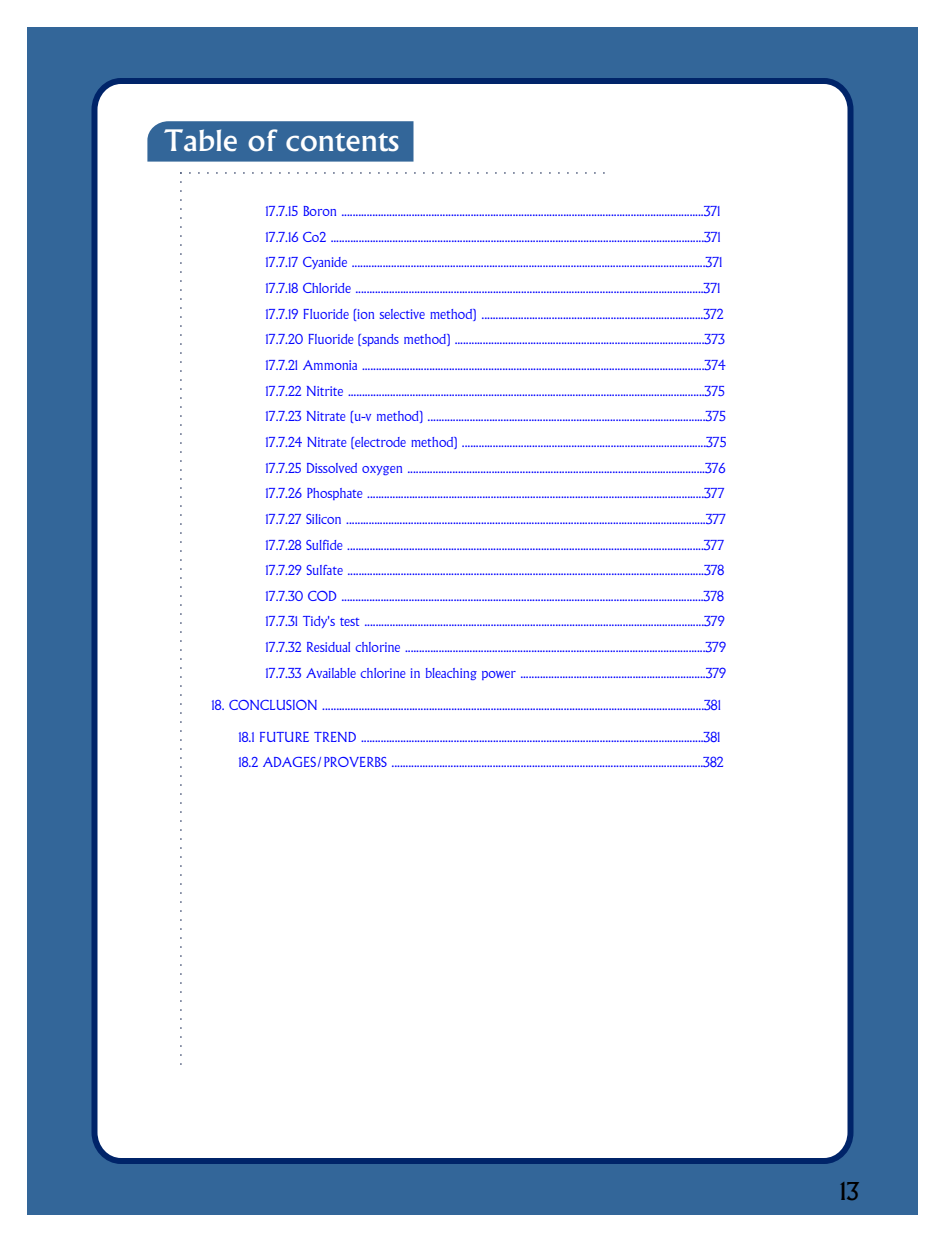
<style>
.page{position:relative;width:945px;height:1242px;background:#fff}
.page>*{position:absolute;margin:0;border:0;box-sizing:border-box;transform-origin:0 0}
.t1{font:500 28.2px "Albertus";color:#fff;scale:1.13 1}
.t2{font:24px "Albertus";color:#000}
.t3{font:13.5px/25.7px "Albertus MT Lt";color:#00f}
</style>
<div class="page">
<div style="left:27px;top:27px;width:891px;height:1188px;background:#369"></div>
<div style="left:92px;top:78px;width:762px;height:1086px;background:#fff;border:6px solid #002469;border-radius:28px"></div>
<div style="left:147px;top:121px;width:267px;height:41px;background:#369"></div>
<h1 class="t1" style="left:163px;top:129px;width:210px">Table of contents</h1>
<p class="t3" style="left:266px;top:199px;width:462px">17.7.15 Boron .................................................................................................................................371<br>17.7.16 Co2 .....................................................................................................................................371<br>17.7.17 Cyanide ..............................................................................................................................371<br>17.7.18 Chloride ............................................................................................................................371<br>17.7.19 Fluoride (ion selective method) ...............................................................................372<br>17.7.20 Fluoride (spands method) .........................................................................................373<br>17.7.21 Ammonia ..........................................................................................................................374<br>17.7.22 Nitrite ...............................................................................................................................375<br>17.7.23 Nitrate (u-v method) ...................................................................................................375<br>17.7.24 Nitrate (electrode method) .......................................................................................375<br>17.7.25 Dissolved oxygen ..........................................................................................................376<br>17.7.26 Phosphate ........................................................................................................................377<br>17.7.27 Silicon ................................................................................................................................377<br>17.7.28 Sulfide ...............................................................................................................................377<br>17.7.29 Sulfate ...............................................................................................................................378<br>17.7.30 COD .................................................................................................................................378<br>17.7.31 Tidy's test .........................................................................................................................379<br>17.7.32 Residual chlorine ...........................................................................................................379<br>17.7.33 Available chlorine in bleaching power ..................................................................379</p>
<p class="t3" style="left:212px;top:693px;width:511px">18. CONCLUSION ........................................................................................................................................381</p>
<p class="t3" style="left:238px;top:725px;width:487px">18.1 FUTURE TREND ..........................................................................................................................381<br>18.2 ADAGES/PROVERBS ...............................................................................................................382</p>
<h2 class="t2" style="left:840px;top:1178px;width:21px">13</h2>
</div>
